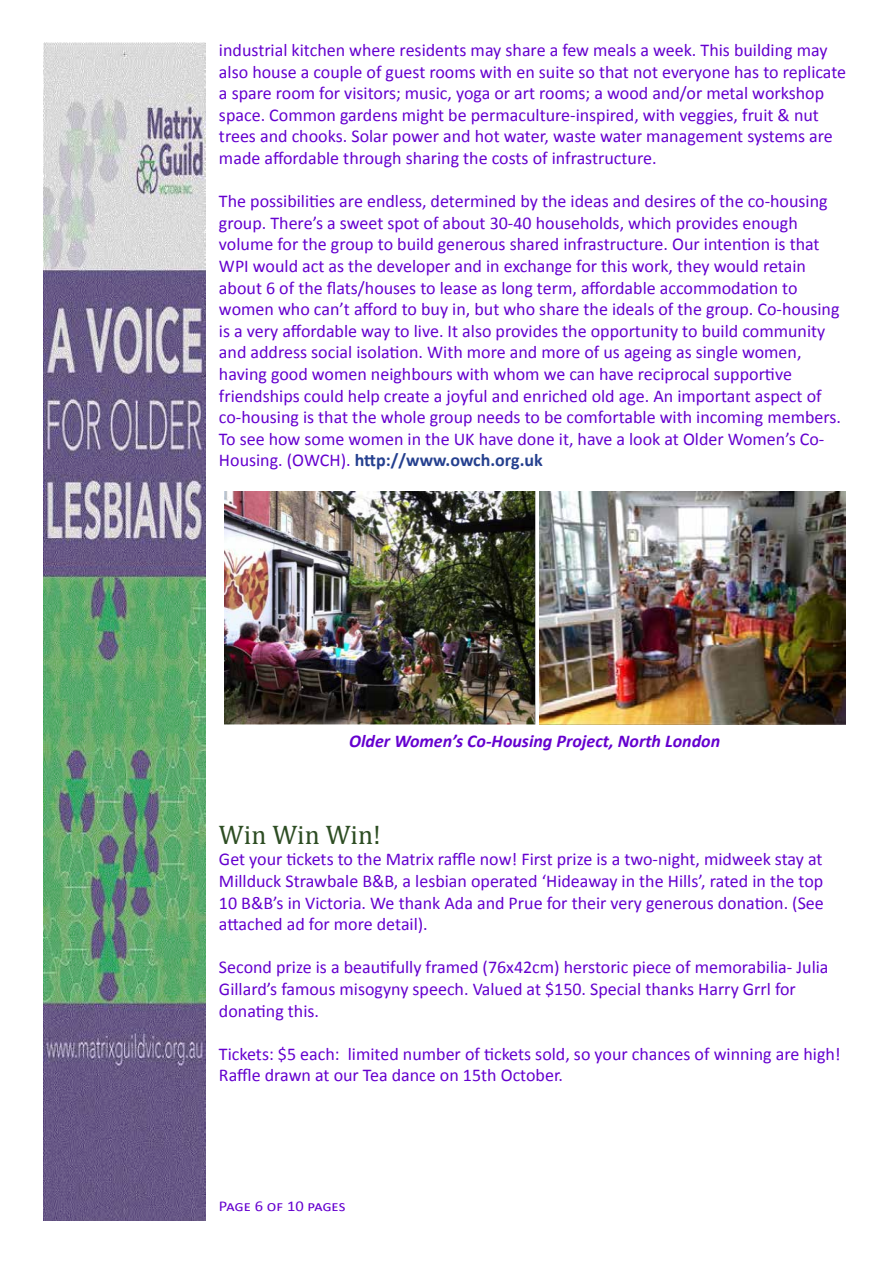
<style>
.page{position:relative;width:893px;height:1263px;background:#fff}
.page>*{position:absolute;margin:0;border:0;box-sizing:border-box;transform-origin:0 0}
.t1{font:27px "Cambria";color:#2d4d23}
.t2{font:18px/21.6px "Calibri";color:#6500cf}
.t3{font:italic 700 18px "Calibri";color:#6500cf}
.t4{font:15px "Calibri";letter-spacing:-.01em;color:#6500cf;scale:1.1 1}
.s1{font-weight:700;color:#25408f}
</style>
<div class="page">
<img style="left:44px;top:43px;width:162px;height:1177px">
<img style="left:224px;top:492px;width:311px;height:233px">
<img style="left:539px;top:492px;width:306px;height:233px">
<p class="t2" style="left:219px;top:38px;width:629px">industrial kitchen where residents may share a few meals a week. This building may also house a couple of guest rooms with en suite so that not everyone has to replicate a spare room for visitors; music, yoga or art rooms; a wood and/or metal workshop space. Common gardens might be permaculture-inspired, with veggies, fruit &amp; nut trees and chooks. Solar power and hot water, waste water management systems are made affordable through sharing the costs of infrastructure.</p>
<p class="t2" style="left:219px;top:190px;width:624px">The possibilities are endless, determined by the ideas and desires of the co-housing group. There’s a sweet spot of about 30-40 households, which provides enough volume for the group to build generous shared infrastructure. Our intention is that WPI would act as the developer and in exchange for this work, they would retain about 6 of the flats/houses to lease as long term, affordable accommodation to women who can’t afford to buy in, but who share the ideals of the group. Co-housing is a very affordable way to live. It also provides the opportunity to build community and address social isolation. With more and more of us ageing as single women, having good women neighbours with whom we can have reciprocal supportive friendships could help create a joyful and enriched old age. An important aspect of co-housing is that the whole group needs to be comfortable with incoming members.<br>To see how some women in the UK have done it, have a look at Older Women’s Co-Housing. (OWCH). <span class="s1">http://www.owch.org.uk</span></p>
<p class="t3" style="left:349px;top:729px;width:373px">Older Women’s Co-Housing Project, North London</p>
<h1 class="t1" style="left:219px;top:819px;width:163px">Win Win Win!</h1>
<p class="t2" style="left:219px;top:848px;width:606px;text-align:justify">Get your tickets to the Matrix raffle now! First prize is a two-night, midweek stay at Millduck Strawbale B&amp;B, a lesbian operated ‘Hideaway in the Hills’, rated in the top 10 B&amp;B’s in Victoria. We thank Ada and Prue for their very generous donation. (See attached ad for more detail).</p>
<p class="t2" style="left:219px;top:956px;width:611px">Second prize is a beautifully framed (76x42cm) herstoric piece of memorabilia- Julia<br>Gillard’s famous misogyny speech. Valued at $150. Special thanks Harry Grrl for donating this.</p>
<p class="t2" style="left:219px;top:1042px;width:623px">Tickets: $5 each: limited number of tickets sold, so your chances of winning are high!<br>Raffle drawn at our Tea dance on 15th October.</p>
<p class="t4" style="left:219px;top:1197px;width:117px">Page 6 of 10 pages</p>
</div>
